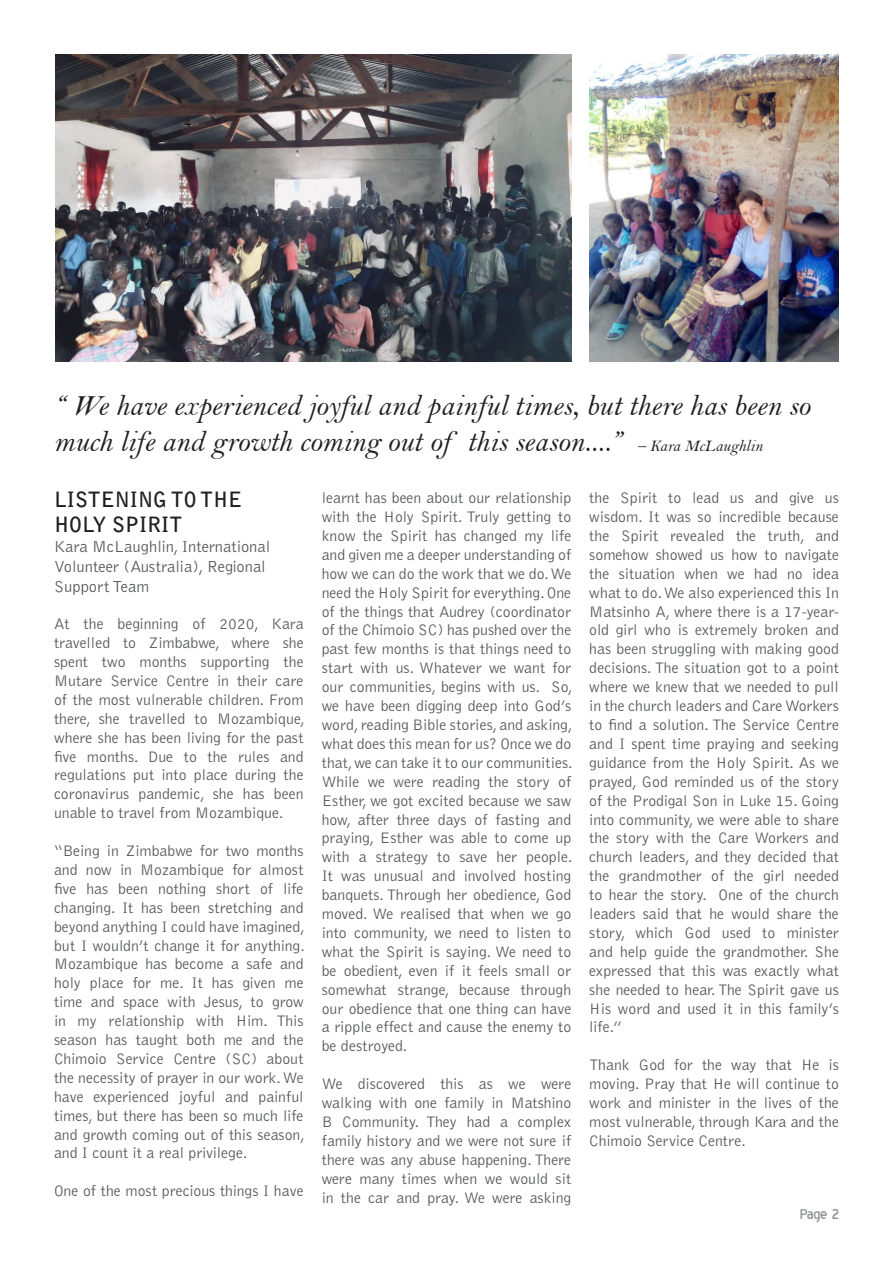
<style>
.page{position:relative;width:893px;height:1263px;background:#fff}
.page>*{position:absolute;margin:0;border:0;box-sizing:border-box;transform-origin:0 0}
.t1{font:30px/36px "Bell MT Italic";color:#231f20}
.t2{font:700 21px "Bell Gothic Std";color:#231f20}
.t3{font:18px "Blue Highway";color:#939598}
.t4{font:300 16.5px/19.8px "Bell Gothic Std";color:#57585a}
.t5{font:300 15.75px/18.9px "Bell Gothic Std";color:#57585a;text-align:justify}
.s1{font-size:16.5px}
</style>
<div class="page">
<img style="left:55px;top:54px;width:516px;height:307px">
<img style="left:589px;top:54px;width:250px;height:307px">
<p class="t1" style="left:54px;top:388px;width:758px">“ We have experienced joyful and painful times, but there has been so much life and growth coming out of this season....” <span class="s1">– Kara McLaughlin</span></p>
<p class="t2" style="left:54px;top:487px;width:190px">LISTENING TO THE</p>
<p class="t2" style="left:54px;top:512px;width:130px">HOLY SPIRIT</p>
<p class="t4" style="left:54px;top:537px;width:218px">Kara McLaughlin, International<br>Volunteer (Australia), Regional<br>Support Team</p>
<p class="t5" style="left:589px;top:489px;width:251px">the Spirit to lead us and give us wisdom. It was so incredible because the Spirit revealed the truth, and somehow showed us how to navigate the situation when we had no idea what to do. We also experienced this In Matsinho A, where there is a 17-year&shy;old girl who is extremely broken and has been struggling with making good decisions. The situation got to a point where we knew that we needed to pull in the church leaders and Care Workers to find a solution. The Service Centre and I spent time praying and seeking guidance from the Holy Spirit. As we prayed, God reminded us of the story of the Prodigal Son in Luke 15. Going into community, we were able to share the story with the Care Workers and church leaders, and they decided that the grandmother of the girl needed to hear the story. One of the church leaders said that he would share the story, which God used to minister and help guide the grandmother. She expressed that this was exactly what she needed to hear. The Spirit gave us His word and used it in this family’s life.”</p>
<p class="t5" style="left:589px;top:1056px;width:251px">Thank God for the way that He is moving. Pray that He will continue to work and minister in the lives of the most vulnerable, through Kara and the Chimoio Service Centre.</p>
<p class="t5" style="left:322px;top:489px;width:252px">learnt has been about our relationship with the Holy Spirit. Truly getting to know the Spirit has changed my life and given me a deeper understanding of how we can do the work that we do. We need the Holy Spirit for everything. One of the things that Audrey (coordinator of the Chimoio SC) has pushed over the past few months is that things need to start with us. Whatever we want for our communities, begins with us. So, we have been digging deep into God’s word, reading Bible stories, and asking, what does this mean for us? Once we do that, we can take it to our communities.<br>While we were reading the story of Esther, we got excited because we saw how, after three days of fasting and praying, Esther was able to come up with a strategy to save her people.<br>It was unusual and involved hosting banquets. Through her obedience, God moved. We realised that when we go into community, we need to listen to what the Spirit is saying. We need to be obedient, even if it feels small or somewhat strange, because through our obedience that one thing can have a ripple effect and cause the enemy to be destroyed.</p>
<p class="t5" style="left:322px;top:1075px;width:251px">We discovered this as we were walking with one family in Matshino B Community. They had a complex family history and we were not sure if there was any abuse happening. There were many times when we would sit in the car and pray. We were asking</p>
<p class="t5" style="left:54px;top:615px;width:252px">At the beginning of 2020, Kara travelled to Zimbabwe, where she spent two months supporting the Mutare Service Centre in their care of the most vulnerable children. From there, she travelled to Mozambique, where she has been living for the past five months. Due to the rules and regulations put into place during the coronavirus pandemic, she has been unable to travel from Mozambique.</p>
<p class="t5" style="left:54px;top:842px;width:252px">“Being in Zimbabwe for two months and now in Mozambique for almost five has been nothing short of life changing. It has been stretching and beyond anything I could have imagined, but I wouldn’t change it for anything.<br>Mozambique has become a safe and holy place for me. It has given me time and space with Jesus, to grow in my relationship with Him. This season has taught both me and the Chimoio Service Centre (SC) about the necessity of prayer in our work. We have experienced joyful and painful times, but there has been so much life and growth coming out of this season, and I count it a real privilege.</p>
<p class="t5" style="left:54px;top:1182px;width:251px">One of the most precious things I have</p>
<p class="t3" style="left:800px;top:1207px;width:41px">Page 2</p>
</div>
